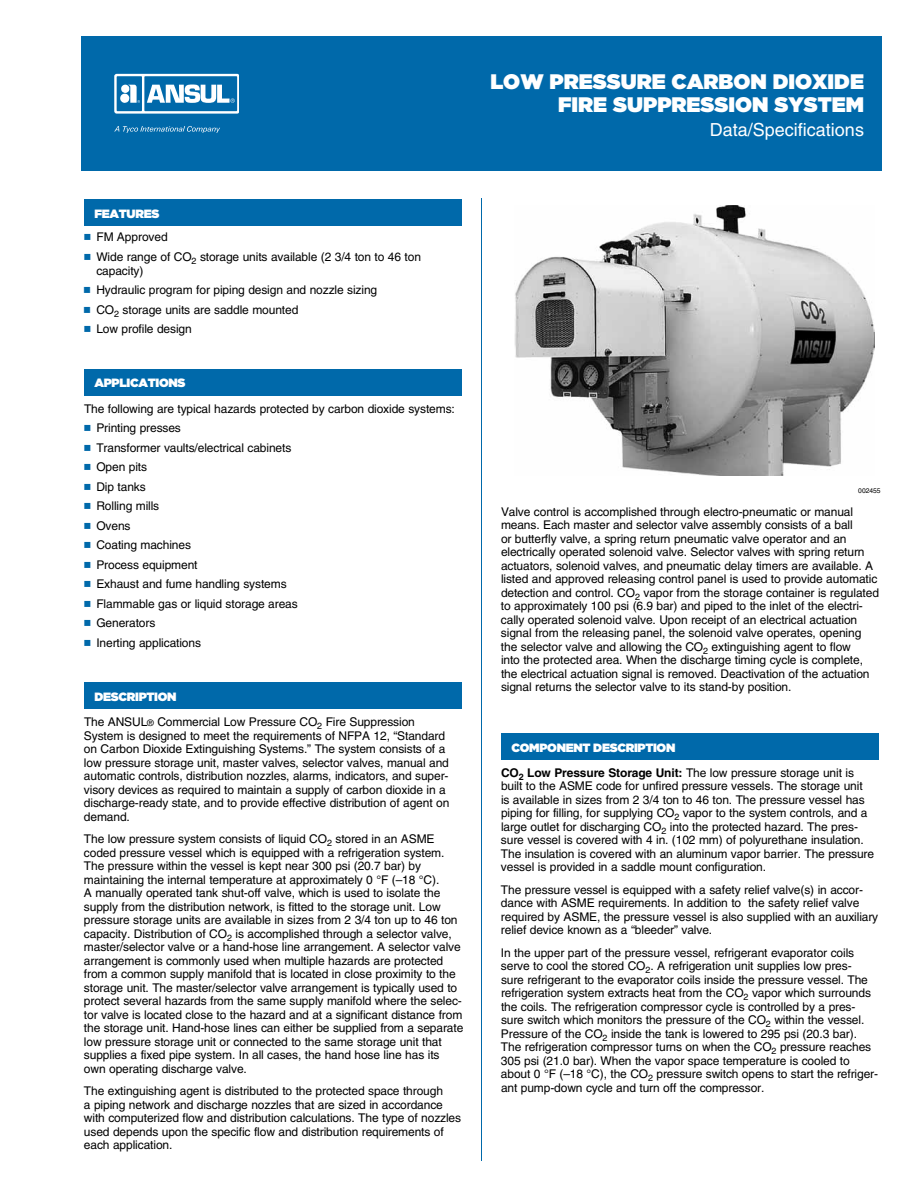
<style>
.page{position:relative;width:918px;height:1188px;background:#fff}
.page>*{position:absolute;margin:0;border:0;box-sizing:border-box;transform-origin:0 0}
.t1{font:900 21px "Gotham";color:#fff}
.t2{font:18px "Helvetica";color:#fff}
.t3{font:12px/13.5px "Helvetica";letter-spacing:-.01em;color:#000}
.t4{font:900 12px "Gotham";letter-spacing:-.025em;color:#fff}
.t5{font:6.75px "Helvetica";letter-spacing:-.01em;color:#000}
.s1{font-family:"Universal Newswith Comm Pi";color:#0069aa}
.s2{font-size:9px}
.s3{font-weight:700}
</style>
<div class="page">
<div style="left:84px;top:200px;width:378px;height:26px;background:#0069aa"></div>
<div style="left:84px;top:369px;width:378px;height:27px;background:#0069aa"></div>
<div style="left:84px;top:682px;width:378px;height:28px;background:#0069aa"></div>
<img style="left:514px;top:206px;width:360px;height:269px">
<div style="left:501px;top:733px;width:378px;height:27px;background:#0069aa"></div>
<hr style="left:481px;top:198px;width:1px;height:963px;background:#0069aa">
<div style="left:81px;top:36px;width:801px;height:135px;background:#0069aa"></div>
<svg style="left:114px;top:126px;width:106px;height:7px"></svg>
<svg style="left:114px;top:74px;width:124px;height:40px"></svg>
<p class="t4" style="left:94px;top:207px;width:66px">FEATURES</p>
<p class="t3" style="left:84px;top:228px;width:339px;line-height:19.5px"><span class="s1">n</span> FM Approved<br><span class="s1">n</span> Wide range of CO<sub>2</sub> storage units available (2 3/4 ton to 46 ton</p>
<p class="t3" style="left:84px;top:261px;width:295px;line-height:19.5px;text-indent:12px">capacity)<br><span class="s1">n</span> Hydraulic program for piping design and nozzle sizing <span class="s1">n</span> CO<sub>2</sub> storage units are saddle mounted<br><span class="s1">n</span> Low profile design</p>
<p class="t4" style="left:94px;top:376px;width:92px">APPLICATIONS</p>
<p class="t3" style="left:84px;top:399px;width:372px;line-height:19.5px">The following are typical hazards protected by carbon dioxide systems: <span class="s1">n</span> P rinting presses<br><span class="s1">n</span> Transformer vaults/electrical cabinets<br><span class="s1">n</span> Open pits<br><span class="s1">n</span> Dip tanks<br><span class="s1">n</span> Rolling mills<br><span class="s1">n</span> Ovens<br><span class="s1">n</span> Coating machines<br><span class="s1">n</span> P rocess equipment<br><span class="s1">n</span> Exhaust and fume handling systems<br><span class="s1">n</span> Flammable gas or liquid storage areas<br><span class="s1">n</span> Generators<br><span class="s1">n</span> I nerting applications</p>
<p class="t4" style="left:94px;top:690px;width:68px">DESCRIPTION</p>
<p class="t3" style="left:84px;top:715px;width:367px">The ANSUL<span class="s2">®</span> Commercial Low Pressure CO<sub>2</sub> Fire Suppression System is designed to meet the requirements of NFPA 12, “Standard on Carbon Dioxide Extinguishing Systems.” The system consists of a low pressure storage unit, master valves, selector valves, manual and automatic controls, distribution nozzles, alarms, indicators, and super&shy;visory devices as required to maintain a supply of carbon dioxide in a discharge-ready state, and to provide effective distribution of agent on demand.</p>
<p class="t3" style="left:84px;top:832px;width:381px">The low pressure system consists of liquid CO<sub>2</sub> stored in an ASME coded pressure vessel which is equipped with a refrigeration system.<br>The pressure within the vessel is kept near 300 psi (20.7 bar) by maintaining the internal temperature at approximately 0 °F (–18 °C).<br>A manually operated tank shut-off valve, which is used to isolate the supply from the distribution network, is fitted to the storage unit. Low pressure storage units are available in sizes from 2 3/4 ton up to 46 ton capacity. Distribution of CO<sub>2</sub> is accomplished through a selector valve, master/selector valve or a hand-hose line arrangement. A selector valve arrangement is commonly used when multiple hazards are protected from a common supply manifold that is located in close proximity to the storage unit. The master/selector valve arrangement is typically used to protect several hazards from the same supply manifold where the selec&shy;tor valve is located close to the hazard and at a significant distance from the storage unit. Hand-hose lines can either be supplied from a separate low pressure storage unit or connected to the same storage unit that supplies a fixed pipe system. I n all cases, the hand hose line has its own operating discharge valve.</p>
<p class="t3" style="left:84px;top:1084px;width:379px">The extinguishing agent is distributed to the protected space through<br>a piping network and discharge nozzles that are sized in accordance with computerized flow and distribution calculations. The type of nozzles used depends upon the specific flow and distribution requirements of each application.</p>
<h1 class="t1" style="left:490px;top:70px;width:256px">LOW PRESSURE CARBON</h1>
<h1 class="t1" style="left:773px;top:70px;width:93px">DIOXIDE</h1>
<h1 class="t1" style="left:558px;top:92px;width:182px">FIRE SUPPRESSION</h1>
<h1 class="t1" style="left:774px;top:92px;width:89px">SYSTEM</h1>
<h2 class="t2" style="left:710px;top:119px;width:156px">Data/Specifications</h2>
<p class="t5" style="left:858px;top:487px;width:24px">002455</p>
<p class="t3" style="left:501px;top:505px;width:380px">Valve control is accomplished through electro-pneumatic or manual means. Each master and selector valve assembly consists of a ball<br>or butterfly valve, a spring return pneumatic valve operator and an electrically operated solenoid valve. Selector valves with spring return actuators, solenoid valves, and pneumatic delay timers are available. A listed and approved releasing control panel is used to provide automatic detection and control. CO<sub>2</sub> vapor from the storage container is regulated to approximately 100 psi (6.9 bar) and piped to the inlet of the electri&shy;cally operated solenoid valve. U pon receipt of an electrical actuation signal from the releasing panel, the solenoid valve operates, opening the selector valve and allowing the CO<sub>2</sub> extinguishing agent to flow<br>into the protected area. When the discharge timing cycle is complete, the electrical actuation signal is removed. Deactivation of the actuation signal returns the selector valve to its stand-by position.</p>
<p class="t4" style="left:512px;top:740px;width:165px">COMPONENT DESCRIPTION</p>
<p class="t3" style="left:501px;top:766px;width:375px"><span class="s3">CO</span><sub>2</sub> <span class="s3">Low Pressure Storage Unit:</span> The low pressure storage unit is built to the ASME code for unfired pressure vessels. The storage unit is available in sizes from 2 3/4 ton to 46 ton. The pressure vessel has piping for filling, for supplying CO<sub>2</sub> vapor to the system controls, and a large outlet for discharging CO<sub>2</sub> into the protected hazard. The pres&shy;sure vessel is covered with 4 in. (102 mm) of polyurethane insulation.<br>The insulation is covered with an aluminum vapor barrier. The pressure vessel is provided in a saddle mount configuration.</p>
<p class="t3" style="left:501px;top:883px;width:379px">The pressure vessel is equipped with a safety relief valve(s) in accor&shy;dance with ASME requirements. I n addition to the safety relief valve required by ASME, the pressure vessel is also supplied with an auxiliary relief device known as a “bleeder” valve.</p>
<p class="t3" style="left:501px;top:946px;width:379px">I n the upper part of the pressure vessel, refrigerant evaporator coils serve to cool the stored CO<sub>2</sub>. A refrigeration unit supplies low pres-<br>sure refrigerant to the evaporator coils inside the pressure vessel. The refrigeration system extracts heat from the CO<sub>2</sub> vapor which surrounds the coils. The refrigeration compressor cycle is controlled by a pres&shy;sure switch which monitors the pressure of the CO<sub>2</sub> within the vessel.<br>Pressure of the CO<sub>2</sub> inside the tank is lowered to 295 psi (20.3 bar).<br>The refrigeration compressor turns on when the CO<sub>2</sub> pressure reaches 305 psi (21.0 bar). When the vapor space temperature is cooled to about 0 °F (–18 °C), the CO<sub>2</sub> pressure switch opens to start the refriger&shy;ant pump-down cycle and turn off the compressor.</p>
</div>
